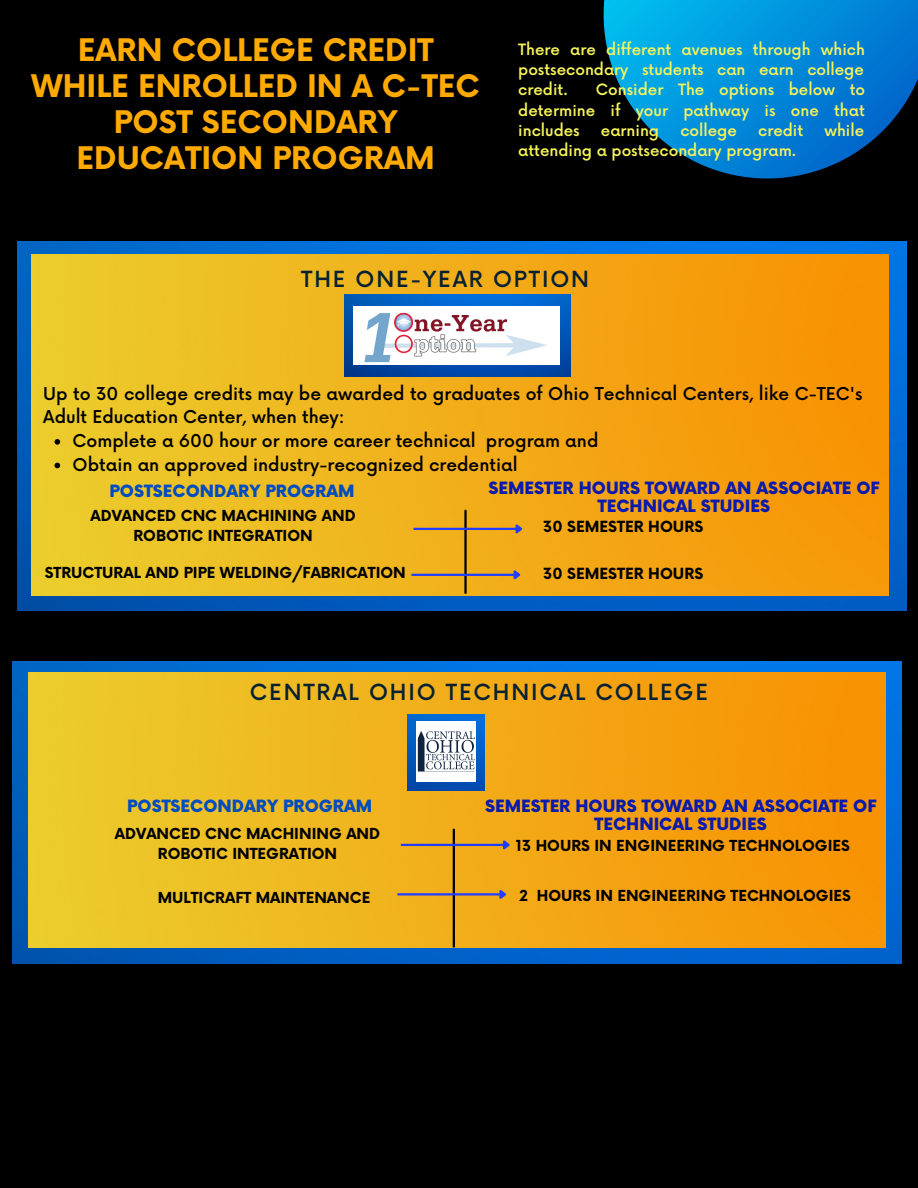
<style>
.page{position:relative;width:918px;height:1188px;background:#000}
.page>*{position:absolute;margin:0;border:0;box-sizing:border-box;transform-origin:0 0}
.t1{font:700 30.3px/36px "Now";color:#fa0;text-align:center}
.t2{font:500 21.6px "Now";letter-spacing:.085em;color:#062133}
.t3{font:500 17.25px/23.7px "Now";color:#000}
.t4{font:900 16.5px/18px "Now";color:#0a1aad;text-align:center}
.t5{font:900 16.5px "Now";color:#004cc0}
.t6{font:500 15.3px/20.2px "Now";color:#f6f45a;text-align:justify}
.t7{font:700 15px "Now";color:#000}
.t8{font:700 14.85px/20.2px "Now";color:#000;text-align:center}
</style>
<div class="page">
<svg style="left:604px;top:0;width:314px;height:178px"></svg>
<img style="left:18px;top:241px;width:889px;height:369px">
<img style="left:31px;top:255px;width:857px;height:341px">
<img style="left:344px;top:295px;width:226px;height:82px">
<hr style="left:464px;top:511px;width:3px;height:82px;background:#000">
<img style="left:354px;top:307px;width:206px;height:57px">
<hr style="left:414px;top:528px;width:102px;height:2px;background:#233dff">
<svg style="left:513px;top:522px;width:12px;height:15px"></svg>
<img style="left:13px;top:661px;width:888px;height:303px">
<img style="left:29px;top:673px;width:857px;height:274px">
<img style="left:407px;top:715px;width:78px;height:75px">
<hr style="left:453px;top:830px;width:2px;height:117px;background:#000">
<hr style="left:402px;top:844px;width:101px;height:2px;background:#233dff">
<svg style="left:501px;top:838px;width:11px;height:15px"></svg>
<img style="left:416px;top:722px;width:60px;height:60px">
<svg style="left:55px;top:439px;width:5px;height:6px"></svg>
<svg style="left:55px;top:463px;width:5px;height:5px"></svg>
<hr style="left:398px;top:893px;width:101px;height:3px;background:#233dff">
<svg style="left:497px;top:888px;width:21px;height:14px"></svg>
<hr style="left:412px;top:574px;width:102px;height:2px;background:#233dff">
<svg style="left:511px;top:568px;width:12px;height:15px"></svg>
<h1 class="t1" style="left:32px;top:34px;width:450px">EARN COLLEGE CREDIT<br>WHILE ENROLLED IN A C-TEC<br>POST SECONDARY<br>EDUCATION PROGRAM</h1>
<p class="t6" style="left:518px;top:40px;width:348px">There are different avenues through which postsecondary students can earn college credit.</p>
<p class="t6" style="left:518px;top:81px;width:348px;text-indent:78px">Consider The options below to determine if your pathway is one that includes</p>
<p class="t6" style="left:601px;top:121px;width:60px">earning</p>
<p class="t6" style="left:680px;top:121px;width:58px">college</p>
<p class="t6" style="left:758px;top:121px;width:47px">credit</p>
<p class="t6" style="left:824px;top:121px;width:41px">while</p>
<p class="t6" style="left:518px;top:142px;width:279px">attending a postsecondary program.</p>
<h2 class="t2" style="left:301px;top:268px;width:289px">THE ONE-YEAR OPTION</h2>
<p class="t3" style="left:43px;top:383px;width:821px">Up to 30 college credits may be awarded to graduates of Ohio Technical Centers, like C-TEC's<br>Adult Education Center, when they:</p>
<p class="t3" style="left:73px;top:430px;width:527px">Complete a 600 hour or more career technical program and<br>Obtain an approved industry-recognized credential</p>
<p class="t5" style="left:110px;top:482px;width:247px">POSTSECONDARY PROGRAM</p>
<p class="t8" style="left:90px;top:506px;width:267px">ADVANCED CNC MACHINING AND<br>ROBOTIC INTEGRATION</p>
<p class="t4" style="left:488px;top:480px;width:393px">SEMESTER HOURS TOWARD AN ASSOCIATE OF<br>TECHNICAL STUDIES</p>
<p class="t7" style="left:543px;top:519px;width:162px">30 SEMESTER HOURS</p>
<p class="t8" style="left:45px;top:564px;width:363px">STRUCTURAL AND PIPE WELDING/FABRICATION</p>
<p class="t7" style="left:543px;top:566px;width:162px">30 SEMESTER HOURS</p>
<h2 class="t2" style="left:250px;top:681px;width:460px">CENTRAL OHIO TECHNICAL COLLEGE</h2>
<p class="t5" style="left:127px;top:797px;width:247px">POSTSECONDARY PROGRAM</p>
<p class="t8" style="left:115px;top:825px;width:267px">ADVANCED CNC MACHINING AND<br>ROBOTIC INTEGRATION</p>
<p class="t8" style="left:158px;top:888px;width:214px">MULTICRAFT MAINTENANCE</p>
<p class="t4" style="left:485px;top:798px;width:393px">SEMESTER HOURS TOWARD AN ASSOCIATE OF<br>TECHNICAL STUDIES</p>
<p class="t8" style="left:516px;top:836px;width:335px">13 HOURS IN ENGINEERING TECHNOLOGIES</p>
<p class="t8" style="left:519px;top:886px;width:333px">2 HOURS IN ENGINEERING TECHNOLOGIES</p>
</div>
